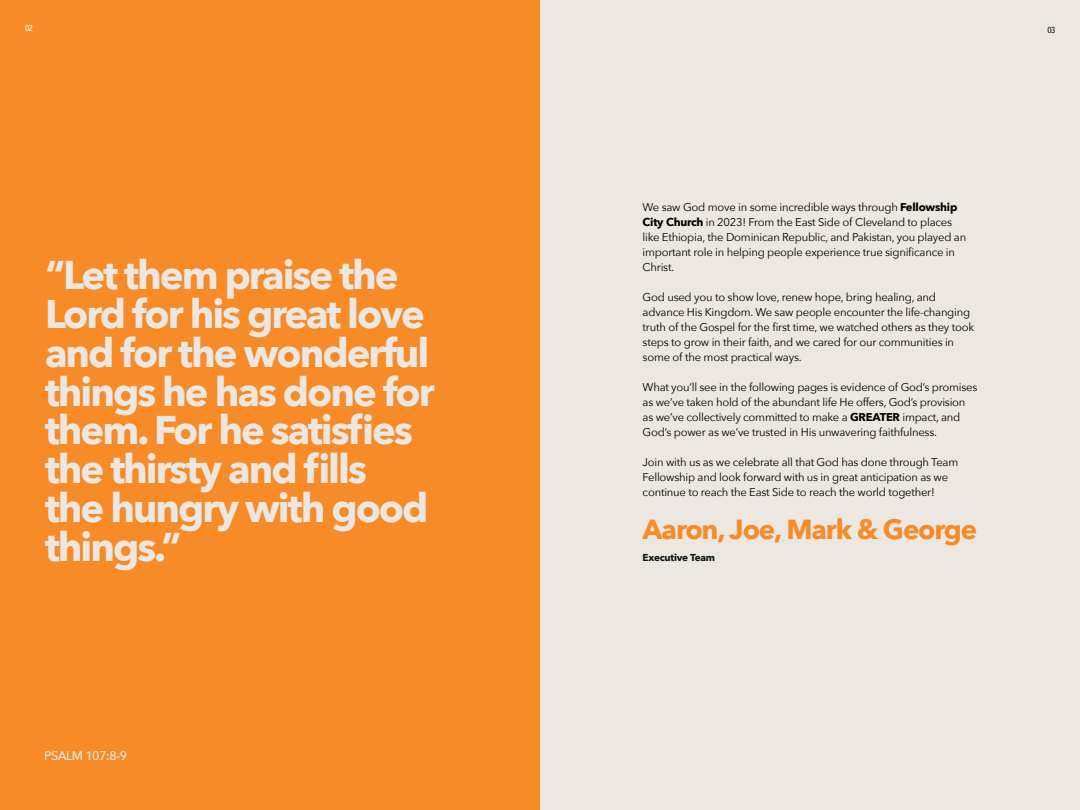
<style>
.page{position:relative;width:1080px;height:810px;background:#ede7e2}
.page>*{position:absolute;margin:0;border:0;box-sizing:border-box;transform-origin:0 0}
.t1{font:700 40px/38.8px "Avenir Next";letter-spacing:-.05em;color:#ede7e2}
.t2{font:700 27.5px "Avenir Next";letter-spacing:-.04em;color:#f68b27}
.t3{font:500 12.5px "Avenir Next";letter-spacing:-.04em;color:#ede7e2}
.t4{font:11.25px/15px "Avenir Next";letter-spacing:-.02em;color:#000}
.t5{font:700 10px "Avenir Next";letter-spacing:-.02em;color:#0d1614}
.t6{font:500 8.75px "Avenir Next Condensed";color:#0d1614}
.t7{font:500 8.75px "Avenir Next Condensed";color:#fff}
.s1{font-weight:700}
</style>
<div class="page">
<div style="left:0;top:0;width:540px;height:810px;background:#f68b27"></div>
<p class="t7" style="left:25px;top:23px;width:9px">02</p>
<h1 class="t1" style="left:45px;top:255px;width:391px">“Let them praise the<br>Lord for his great love and for the wonderful things he has done for them. For he satisfies the thirsty and fills the hungry with good things.”</h1>
<p class="t3" style="left:44px;top:745px;width:85px">PSALM 107:8-9</p>
<p class="t4" style="left:643px;top:199px;width:325px">We saw God move in some incredible ways through <span class="s1">Fellowship City Church</span> in 2023! From the East Side of Cleveland to places like Ethiopia, the Dominican Republic, and Pakistan, you played an important role in helping people experience true significance in Christ.</p>
<p class="t4" style="left:643px;top:289px;width:333px">God used you to show love, renew hope, bring healing, and advance His Kingdom. We saw people encounter the life-changing truth of the Gospel for the first time, we watched others as they took steps to grow in their faith, and we cared for our communities in some of the most practical ways.</p>
<p class="t4" style="left:643px;top:379px;width:336px">What you’ll see in the following pages is evidence of God’s promises as we’ve taken hold of the abundant life He offers, God’s provision as we’ve collectively committed to make a <span class="s1">GREATER</span> impact, and God’s power as we’ve trusted in His unwavering faithfulness.</p>
<p class="t4" style="left:643px;top:454px;width:317px">Join with us as we celebrate all that God has done through Team<br>Fellowship and look forward with us in great anticipation as we continue to reach the East Side to reach the world together!</p>
<h2 class="t2" style="left:643px;top:506px;width:336px">Aaron, Joe, Mark &amp; George</h2>
<p class="t5" style="left:643px;top:549px;width:74px">Executive Team</p>
<p class="t6" style="left:1048px;top:25px;width:9px">03</p>
</div>
